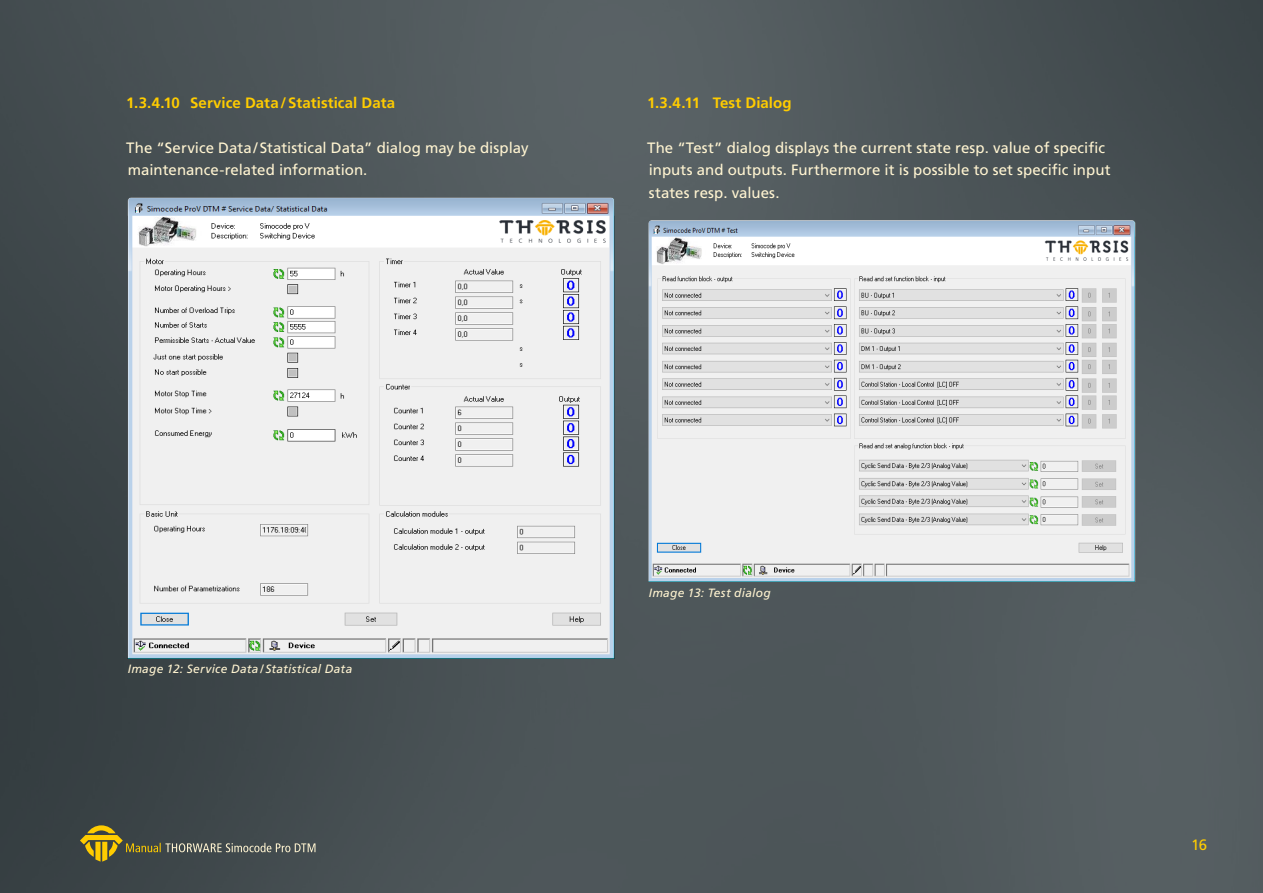
<style>
.page{position:relative;width:1263px;height:893px;background:#fff}
.page>*{position:absolute;margin:0;border:0;box-sizing:border-box;transform-origin:0 0}
.t1{font:15px/22.5px "Frutiger LT Std";letter-spacing:.005em;color:#fff4d1}
.t2{font:700 15px "Frutiger LT Std";letter-spacing:.005em;color:#fc0}
.t3{font:15px "Frutiger LT Std";color:#fc0}
.t4{font:italic 12px "Frutiger LT Std";letter-spacing:.02em;color:#fff4d1}
</style>
<div class="page">
<img style="left:0;top:0;width:1263px;height:893px">
<svg style="left:80px;top:825px;width:235px;height:37px;background:#585b4a"></svg>
<img style="left:128px;top:198px;width:486px;height:461px">
<img style="left:648px;top:220px;width:487px;height:362px">
<p class="t2" style="left:126px;top:93px;width:271px">1.3.4.10 Service Data/Statistical Data</p>
<p class="t1" style="left:126px;top:136px;width:404px">The “Service Data/Statistical Data” dialog may be display maintenance-related information.</p>
<p class="t2" style="left:647px;top:93px;width:146px">1.3.4.11 Test Dialog</p>
<p class="t1" style="left:647px;top:136px;width:465px">The “Test” dialog displays the current state resp. value of specific inputs and outputs. Furthermore it is possible to set specific input states resp. values.</p>
<p class="t4" style="left:128px;top:662px;width:226px">Image 12: Service Data / Statistical Data</p>
<p class="t4" style="left:649px;top:585px;width:124px">Image 13: Test dialog</p>
<p class="t3" style="left:1191px;top:836px;width:18px">16</p>
</div>
